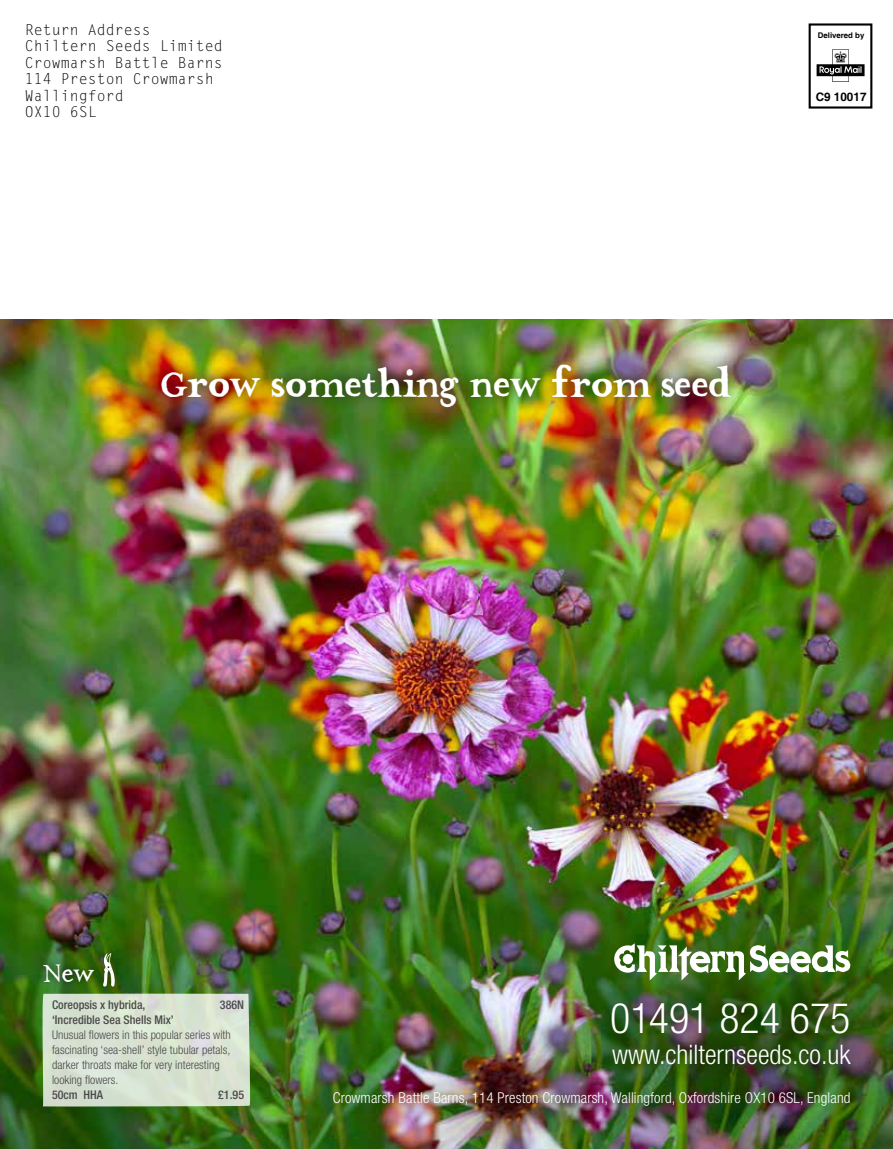
<style>
.page{position:relative;width:893px;height:1149px;background:#fff}
.page>*{position:absolute;margin:0;border:0;box-sizing:border-box;transform-origin:0 0}
.t1{font:48px "The Missus Hand Strong";letter-spacing:-.025em;color:#fff}
.t2{font:300 condensed 42px "Helvetica Neue LT Pro";color:#fff}
.t3{font:33px "The Missus Hand";color:#fff}
.t4{font:300 condensed 27px "Helvetica Neue LT Pro";color:#fff}
.t5{font:15px/16.5px "Letter Gothic Std";color:#000}
.t6{font:300 condensed 15px "Helvetica Neue LT Pro";letter-spacing:.01em;color:#fff}
.t7{font:300 condensed 12px/15px "Helvetica Neue LT Pro";color:#4a4a49}
.t8{font:500 condensed 12px "Helvetica Neue LT Pro";color:#4a4a49}
.t9{font:700 11.7px "Helvetica";color:#000}
.t10{font:700 7.8px "Helvetica";color:#000}
</style>
<div class="page">
<img style="left:0;top:320px;width:893px;height:828px">
<div style="left:312px;top:979px;width:560px;height:147px;background:#000;opacity:.95"></div>
<svg style="left:614px;top:943px;width:236px;height:37px"></svg>
<div style="left:147px;top:349px;width:597px;height:72px;background:#000;opacity:.75"></div>
<svg style="left:41px;top:993px;width:209px;height:113px;background:#d5e0cf"></svg>
<div style="left:92px;top:942px;width:34px;height:54px;background:#000;opacity:.75"></div>
<svg style="left:103px;top:952px;width:12px;height:34px"></svg>
<div style="left:37px;top:956px;width:64px;height:32px;background:#000;opacity:.75"></div>
<div style="left:809px;top:23px;width:63px;height:85px;border:2px solid #000"></div>
<svg style="left:817px;top:49px;width:47px;height:33px"></svg>
<p class="t5" style="left:25px;top:21px;width:200px">Return Address<br>Chiltern Seeds Limited<br>Crowmarsh Battle Barns<br>114 Preston Crowmarsh<br>Wallingford<br>OX10 6SL</p>
<p class="t10" style="left:818px;top:31px;width:48px">Delivered by</p>
<p class="t9" style="left:816px;top:90px;width:52px">C9 10017</p>
<h1 class="t1" style="left:160px;top:363px;width:574px">Grow something new from seed</h1>
<h3 class="t3" style="left:43px;top:957px;width:54px">New</h3>
<p class="t8" style="left:52px;top:997px;width:95px">Coreopsis x hybrida,</p>
<p class="t8" style="left:220px;top:997px;width:26px">386N</p>
<p class="t8" style="left:52px;top:1012px;width:123px">‘Incredible Sea Shells Mix’</p>
<p class="t7" style="left:52px;top:1026px;width:180px">Unusual flowers in this popular series with fascinating ‘sea-shell’ style tubular petals, darker throats make for very interesting looking flowers.</p>
<p class="t8" style="left:52px;top:1087px;width:53px">50cm HHA</p>
<p class="t8" style="left:218px;top:1087px;width:27px">£1.95</p>
<h2 class="t2" style="left:610px;top:992px;width:242px">01491 824 675</h2>
<h3 class="t4" style="left:612px;top:1038px;width:240px">www.chilternseeds.co.uk</h3>
<p class="t6" style="left:333px;top:1088px;width:519px">Crowmarsh Battle Barns, 114 Preston Crowmarsh, Wallingford, Oxfordshire OX10 6SL, England</p>
</div>
